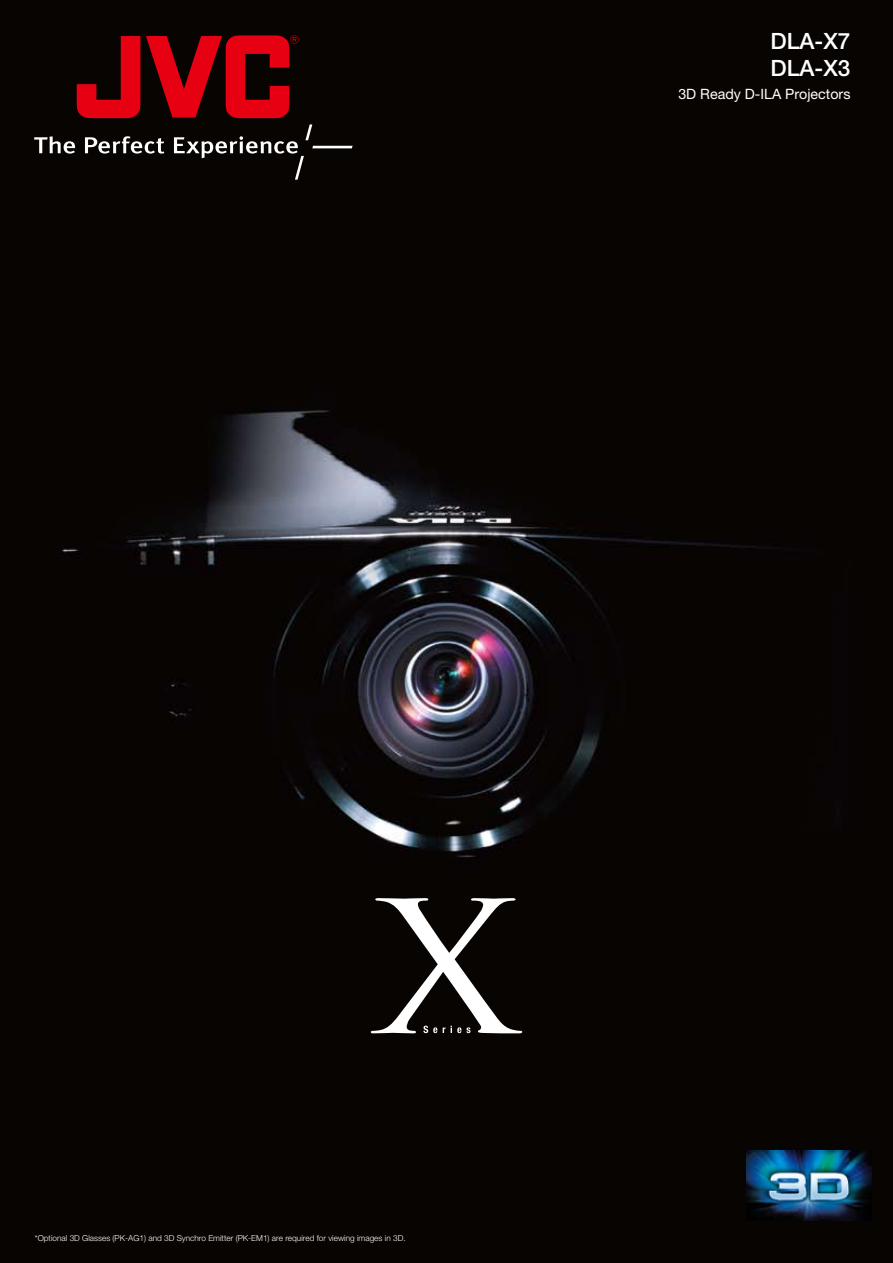
<style>
.page{position:relative;width:893px;height:1263px;background:#080401}
.page>*{position:absolute;margin:0;border:0;box-sizing:border-box;transform-origin:0 0}
.t1{font:500 22.5px/27px "Helvetica Neue";color:#fff}
.t2{font:14.25px "Helvetica Neue";color:#fff}
.t3{font:300 8.25px "Helvetica Neue";color:#fff}
</style>
<div class="page">
<svg style="left:77px;top:36px;width:63px;height:82px"></svg>
<svg style="left:146px;top:35px;width:153px;height:83px"></svg>
<svg style="left:34px;top:136px;width:41px;height:18px"></svg>
<svg style="left:85px;top:136px;width:79px;height:18px"></svg>
<svg style="left:174px;top:124px;width:179px;height:56px"></svg>
<svg style="left:371px;top:898px;width:151px;height:135px"></svg>
<img style="left:746px;top:1150px;width:126px;height:70px">
<h1 class="t1" style="left:770px;top:27px;width:82px">DLA-X7<br>DLA-X3</h1>
<h2 class="t2" style="left:678px;top:85px;width:174px">3D Ready D-ILA Projectors</h2>
<p class="t3" style="left:35px;top:1233px;width:372px">*Optional 3D Glasses (PK-AG1) and 3D Synchro Emitter (PK-EM1) are required for viewing images in 3D.</p>
</div>
